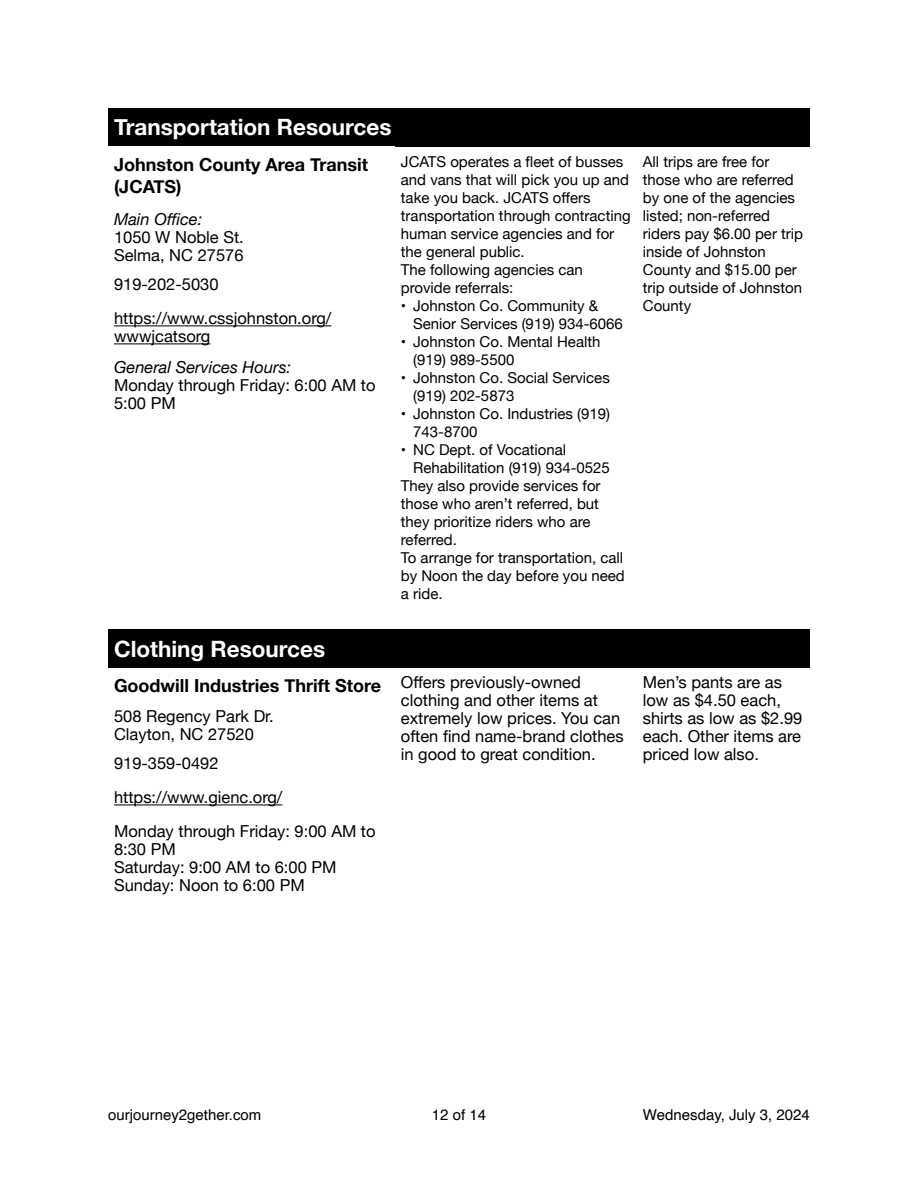
<style>
.page{position:relative;width:918px;height:1188px;background:#fff}
.page>*{position:absolute;margin:0;border:0;box-sizing:border-box;transform-origin:0 0}
.t1{font:700 22.5px "Helvetica Neue";color:#fff}
.t2{font:700 18px/22.5px "Helvetica Neue";color:#000}
.t3{font:16.5px/18px "Helvetica Neue";color:#000}
.t4{font:italic 16.5px "Helvetica Neue";color:#000}
.t5{font:15px/18px "Helvetica Neue";color:#000}
.t6{font:15px "Helvetica";color:#000}
</style>
<div class="page">
<div style="left:108px;top:108px;width:701px;height:39px;background:#000"></div>
<hr style="left:114px;top:325px;width:217px;height:1px;background:#000">
<hr style="left:114px;top:343px;width:96px;height:1px;background:#000">
<div style="left:108px;top:629px;width:701px;height:39px;background:#000"></div>
<hr style="left:114px;top:805px;width:168px;height:1px;background:#000">
<h1 class="t1" style="left:114px;top:114px;width:279px">Transportation Resources</h1>
<p class="t2" style="left:114px;top:153px;width:256px">Johnston County Area Transit (JCATS)</p>
<p class="t5" style="left:401px;top:152px;width:231px">JCATS operates a fl eet of busses and vans that will pick you up and take you back. JCATS offers transportation through contracting human service agencies and for the general public.<br>The following agencies can provide referrals:</p>
<p class="t5" style="left:413px;top:296px;width:211px;text-indent:-12px">• Johnston Co. Community &amp;<br>Senior Services (919) 934-6066</p>
<p class="t5" style="left:413px;top:332px;width:189px;text-indent:-12px">• Johnston Co. Mental Health (919) 989-5500</p>
<p class="t5" style="left:413px;top:368px;width:198px;text-indent:-12px">• Johnston Co. Social Services (919) 202-5873</p>
<p class="t5" style="left:413px;top:404px;width:198px;text-indent:-12px">• Johnston Co. Industries (919)<br>743-8700</p>
<p class="t5" style="left:401px;top:440px;width:167px">• NC Dept. of Vocational</p>
<p class="t5" style="left:413px;top:458px;width:198px">Rehabilitation (919) 934-0525</p>
<p class="t5" style="left:401px;top:476px;width:201px">They also provide services for</p>
<p class="t5" style="left:401px;top:494px;width:200px">those who aren’t referred, but</p>
<p class="t5" style="left:401px;top:512px;width:191px">they prioritize riders who are</p>
<p class="t5" style="left:401px;top:530px;width:58px">referred.</p>
<p class="t5" style="left:401px;top:548px;width:224px">To arrange for transportation, call</p>
<p class="t5" style="left:401px;top:566px;width:225px">by Noon the day before you need</p>
<p class="t5" style="left:401px;top:584px;width:43px">a ride.</p>
<p class="t4" style="left:114px;top:209px;width:90px">Main Office:</p>
<p class="t3" style="left:114px;top:228px;width:131px">1050 W Noble St.<br>Selma, NC 27576</p>
<p class="t3" style="left:114px;top:267px;width:219px;line-height:34px">919-202-5030 https://www.cssjohnston.org/</p>
<p class="t3" style="left:114px;top:327px;width:98px">wwwjcatsorg</p>
<p class="t4" style="left:114px;top:357px;width:179px">General Services Hours:</p>
<p class="t3" style="left:114px;top:376px;width:263px">Monday through Friday: 6:00 AM to<br>5:00 PM</p>
<p class="t5" style="left:643px;top:152px;width:162px">All trips are free for those who are referred by one of the agencies listed; non-referred riders pay $6.00 per trip inside of Johnston<br>County and $15.00 per trip outside of Johnston<br>County</p>
<h1 class="t1" style="left:114px;top:635px;width:213px">Clothing Resources</h1>
<p class="t2" style="left:114px;top:674px;width:468px">Goodwill Industries Thrift Store <sup>Offers</sup> <sup>previously-owned</sup></p>
<p class="t3" style="left:401px;top:690px;width:224px">clothing and other items at extremely low prices. You can often fi nd name-brand clothes in good to great condition.</p>
<p class="t3" style="left:114px;top:707px;width:161px">508 Regency Park Dr.<br>Clayton, NC 27520</p>
<p class="t3" style="left:114px;top:746px;width:263px;line-height:34px">919-359-0492 https://www.gienc.org/<br>Monday through Friday: 9:00 AM to</p>
<p class="t3" style="left:114px;top:840px;width:224px">8:30 PM<br>Saturday: 9:00 AM to 6:00 PM<br>Sunday: Noon to 6:00 PM</p>
<p class="t3" style="left:643px;top:672px;width:161px">Men’s pants are as low as $4.50 each, shirts as low as $2.99 each. Other items are priced low also.</p>
<p class="t6" style="left:108px;top:1108px;width:155px">ourjourney2gether.com</p>
<p class="t6" style="left:432px;top:1108px;width:56px">12 of 14</p>
<p class="t6" style="left:643px;top:1108px;width:169px">Wednesday, July 3, 2024</p>
</div>
